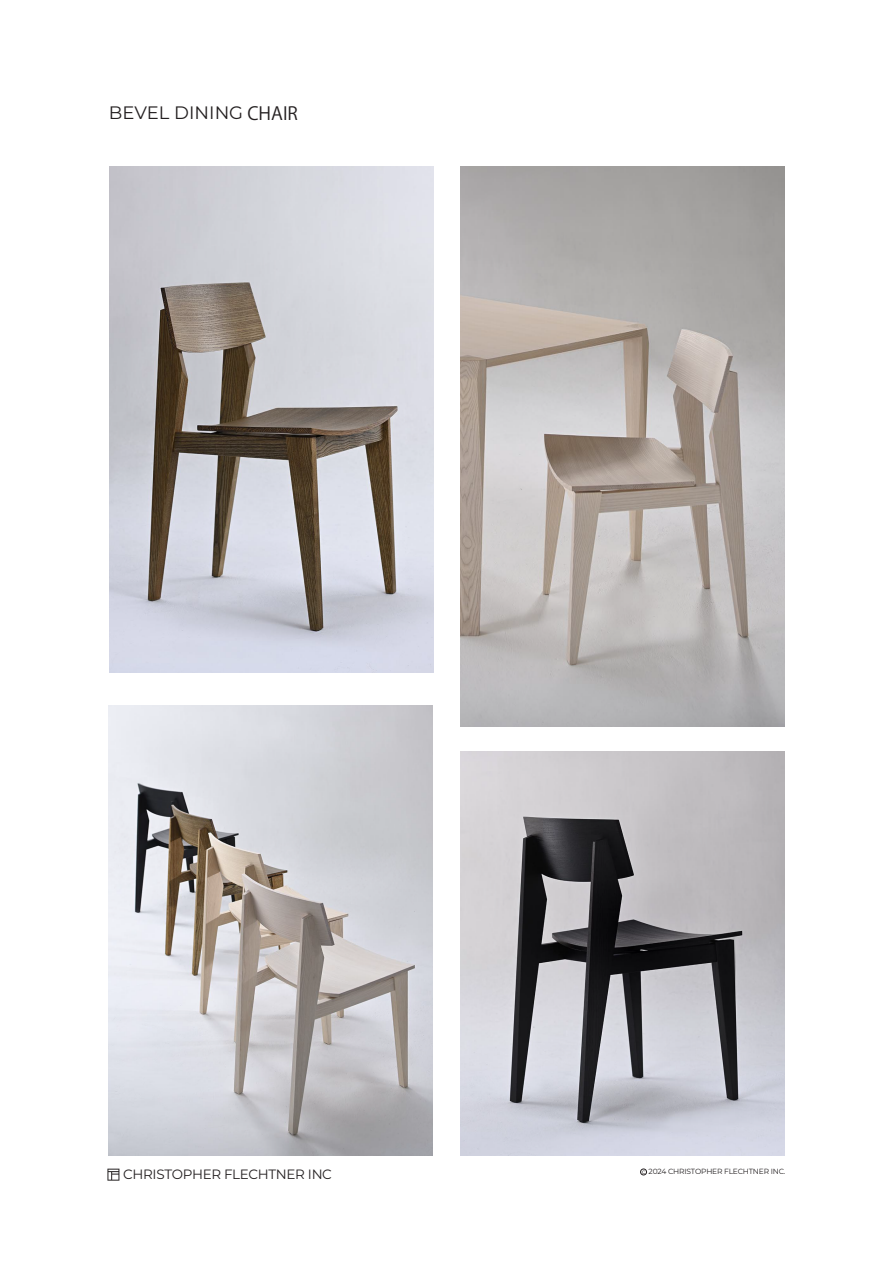
<style>
.page{position:relative;width:893px;height:1263px;background:#fff}
.page>*{position:absolute;margin:0;border:0;box-sizing:border-box;transform-origin:0 0}
.t1{font:18px "Montserrat";color:#231f20}
.t2{font:13.5px "Montserrat";letter-spacing:-.025em;color:#231f20}
.t3{font:7.5px "Montserrat";letter-spacing:-.025em;color:#231f20}
.s1{font-family:"Koz Go Pr 6 N"}
.s2{font-size:6.6px}
</style>
<div class="page">
<img style="left:222px;top:672px;width:471px;height:498px">
<img style="left:108px;top:705px;width:324px;height:450px">
<img style="left:460px;top:166px;width:324px;height:560px">
<img style="left:460px;top:752px;width:324px;height:403px">
<img style="left:110px;top:166px;width:324px;height:506px">
<svg style="left:107px;top:1169px;width:12px;height:12px"></svg>
<div style="left:640px;top:1169px;width:7px;height:6px;border:1px solid #231f20;border-radius:50%"></div>
<h1 class="t1" style="left:109px;top:101px;width:191px">BEVEL DINING <span class="s1">CHAIR</span></h1>
<h2 class="t2" style="left:123px;top:1165px;width:210px">CHRISTOPHER FLECHTNER INC</h2>
<p class="t3" style="left:642px;top:1166px;width:145px"><span class="s2">c</span> 2024 CHRISTOPHER FLECHTNER INC.</p>
</div>
